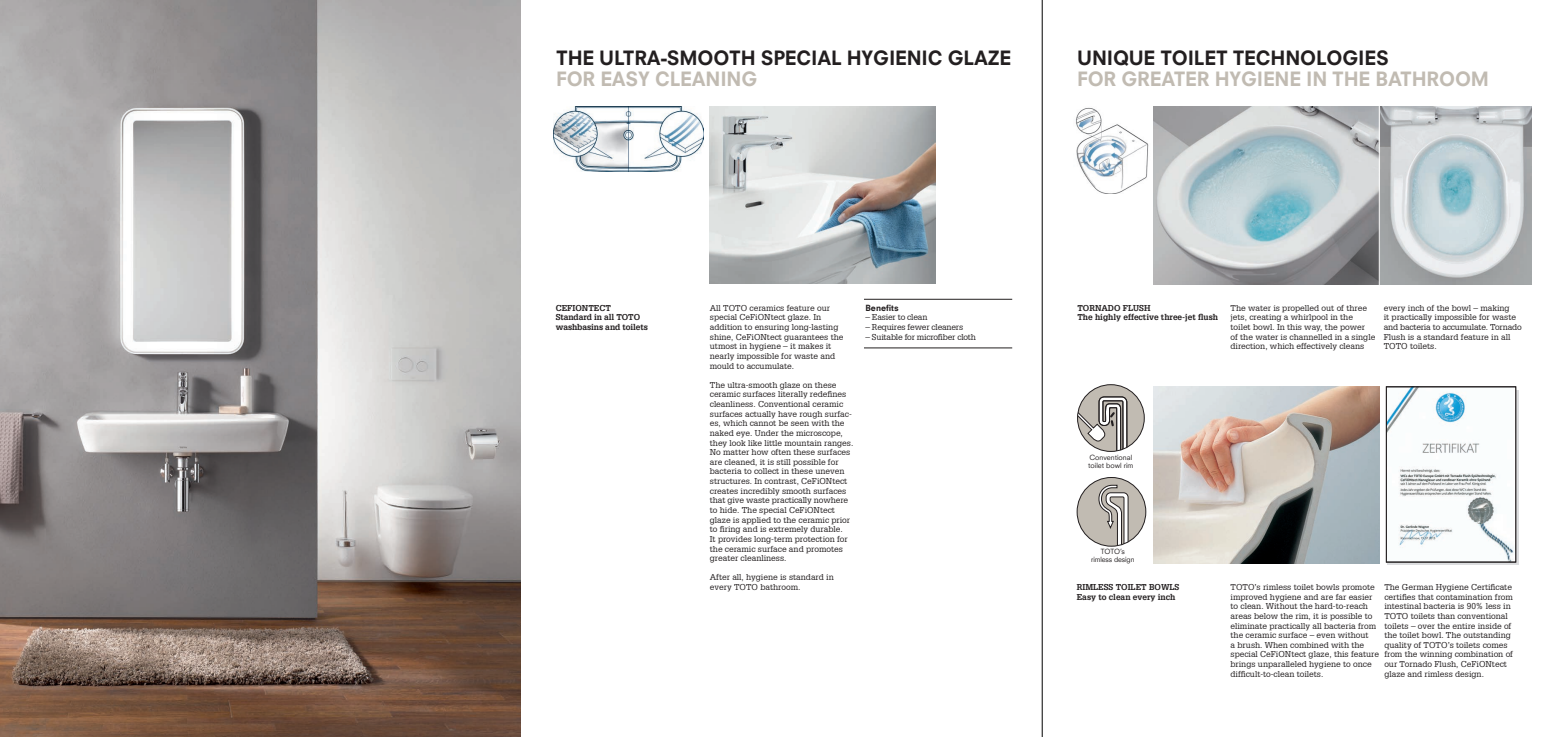
<style>
.page{position:relative;width:1563px;height:737px;background:#fff}
.page>*{position:absolute;margin:0;border:0;box-sizing:border-box;transform-origin:0 0}
.t1{font:800 19.25px "Neuzeit SLT";letter-spacing:-.01em;color:#231f20}
.t2{font:800 19.25px "Neuzeit SLT";letter-spacing:-.01em;color:#c1bbb2}
.t3{font:8.31px/9.6px "Glypha LT";color:#231f20}
.t4{font:700 8.31px/9.6px "Glypha LT";color:#231f20}
.t5{font:8.31px "Glypha LT";letter-spacing:-.02em;color:#231f20}
.t6{font:800 8.31px "Neuzeit SLT";color:#231f20}
.t7{font:7px/7.9px "Neuzeit SLT";color:#231f20}
</style>
<div class="page">
<img style="left:553px;top:107px;width:150px;height:64px">
<hr style="left:864px;top:299px;width:148px;height:1px;background:#231f20">
<hr style="left:864px;top:347px;width:148px;height:1px;background:#231f20">
<img style="left:1075px;top:107px;width:74px;height:86px">
<svg style="left:1386px;top:390px;width:132px;height:174px"></svg>
<img style="left:1388px;top:389px;width:126px;height:171px">
<div style="left:1386px;top:386px;width:130px;height:176px;border:1px solid #231f20"></div>
<div style="left:1077px;top:385px;width:67px;height:66px;background:#c1bbb2;border-radius:50%"></div>
<svg style="left:1077px;top:396px;width:50px;height:55px"></svg>
<div style="left:1077px;top:477px;width:69px;height:69px;background:#c1bbb2;border-radius:50%"></div>
<svg style="left:1098px;top:485px;width:30px;height:61px"></svg>
<div style="left:1077px;top:477px;width:69px;height:69px;border:1px solid #231f20;border-radius:50%"></div>
<img style="left:1153px;top:386px;width:226px;height:178px">
<img style="left:0;top:0;width:521px;height:737px">
<img style="left:1153px;top:107px;width:378px;height:177px">
<img style="left:709px;top:107px;width:226px;height:176px">
<hr style="left:1379px;top:102px;width:1px;height:187px;background:#fff">
<hr style="left:1042px;top:0;width:1px;height:737px;background:#000">
<h1 class="t1" style="left:556px;top:46px;width:456px">THE ULTRA-SMOOTH SPECIAL HYGIENIC GLAZE</h1>
<h1 class="t2" style="left:556px;top:67px;width:203px">FOR EASY CLEANING</h1>
<h1 class="t1" style="left:1077px;top:46px;width:313px">UNIQUE TOILET TECHNOLOGIES</h1>
<h1 class="t2" style="left:1077px;top:67px;width:413px">FOR GREATER HYGIENE IN THE BATh ROOM</h1>
<p class="t4" style="left:556px;top:303px;width:94px">CeFiONtect<br>Standard in all TOTO washbasins and toilets</p>
<p class="t6" style="left:865px;top:302px;width:35px">Benefits</p>
<p class="t3" style="left:710px;top:303px;width:135px">All TOTO ceramics feature our special CeFiONtect glaze. In addition to ensuring long-lasting shine, CeFiONtect guarantees the utmost in hygiene – it makes it nearly impossible for waste and mould to accumulate.</p>
<p class="t3" style="left:710px;top:380px;width:145px">The ultra-smooth glaze on these ceramic surfaces literally redefines cleanliness. Conventional ceramic surfaces actually have rough surfac&shy;es, which cannot be seen with the naked eye. Under the microscope, they look like little mountain ranges.<br>No matter how often these surfaces are cleaned, it is still possible for bacteria to collect in these uneven structures. In contrast, CeFiONtect creates incredibly smooth surfaces that give waste practically nowhere to hide. The special CeFiONtect glaze is applied to the ceramic prior to firing and is extremely durable.<br>It provides long-term protection for the ceramic surface and promotes greater cleanliness.</p>
<p class="t3" style="left:710px;top:572px;width:125px">After all, hygiene is standard in every TOTO bathroom.</p>
<p class="t5" style="left:865px;top:312px;width:64px">– Easier to clean</p>
<p class="t5" style="left:865px;top:322px;width:99px">– Requires fewer cleaners</p>
<p class="t5" style="left:865px;top:332px;width:112px">– Suitable for microfiber cloth</p>
<p class="t4" style="left:1077px;top:303px;width:142px">TORNADO FLUSH<br>The highly effective three-jet flush</p>
<p class="t3" style="left:1230px;top:303px;width:146px">The water is propelled out of three jets, creating a whirlpool in the<br>toilet bowl. In this way, the power<br>of the water is channelled in a single direction, which effectively cleans</p>
<p class="t3" style="left:1383px;top:303px;width:139px">every inch of the bowl – making<br>it practically impossible for waste and bacteria to accumulate. Tornado<br>Flush is a standard feature in all<br>TOTO toilets.</p>
<p class="t7" style="left:1088px;top:453px;width:47px">Conventional toilet bowl rim</p>
<p class="t7" style="left:1091px;top:548px;width:45px;text-align:center">TOTO’s rimless design</p>
<p class="t4" style="left:1076px;top:582px;width:104px">RIMLESS TOILET BOWLS<br>Easy to clean every inch</p>
<p class="t3" style="left:1384px;top:582px;width:130px">The German Hygiene Certificate certifies that contamination from intestinal bacteria is 90% less in<br>TOTO toilets than conventional toilets – over the entire inside of the toilet bowl. The outstanding quality of TOTO’s toilets comes from the winning combination of our Tornado Flush, CeFiONtect glaze and rimless design.</p>
<p class="t3" style="left:1230px;top:582px;width:150px">TOTO’s rimless toilet bowls promote improved hygiene and are far easier to clean. Without the hard-to-reach areas below the rim, it is possible to eliminate practically all bacteria from the ceramic surface – even without<br>a brush. When combined with the special CeFiONtect glaze, this feature brings unparalleled hygiene to once difficult-to-clean toilets.</p>
</div>
